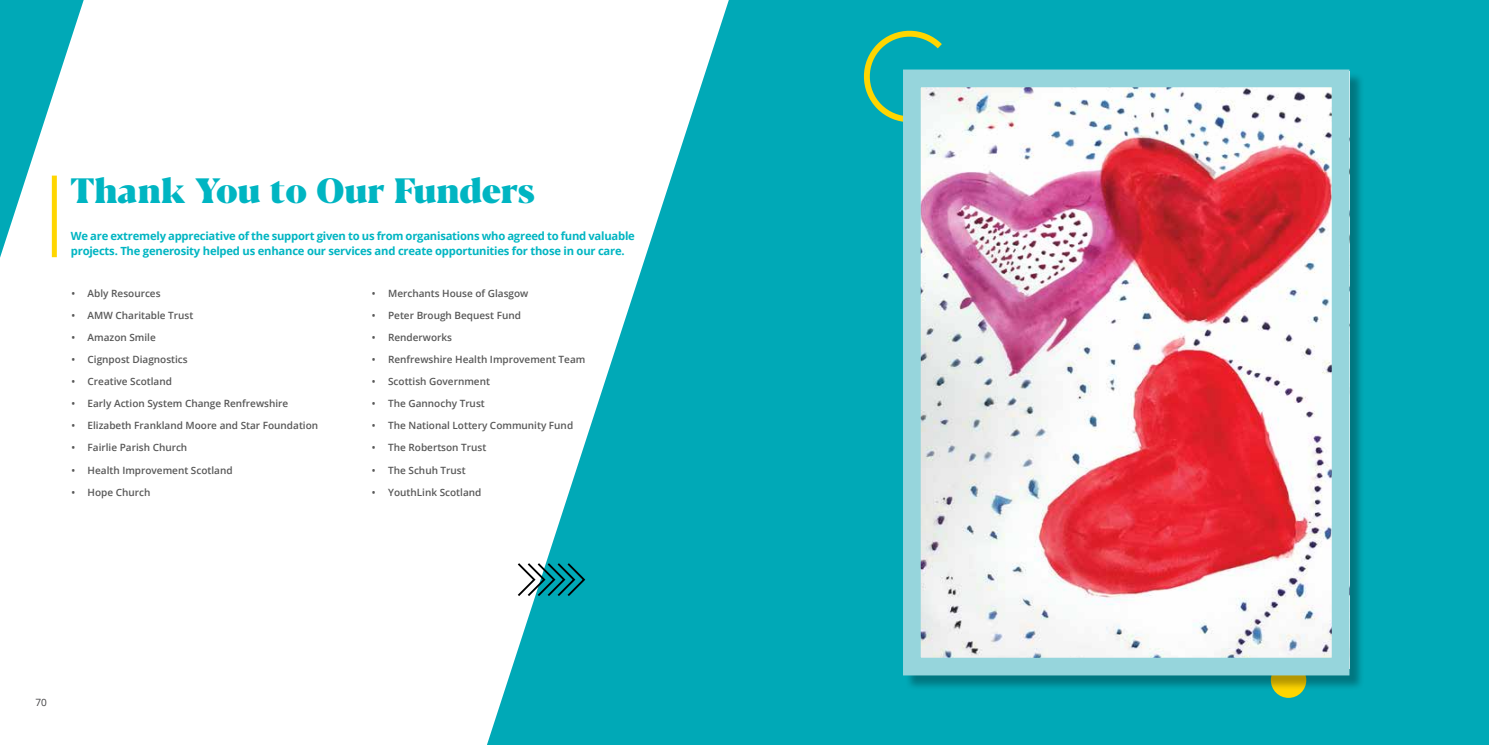
<style>
.page{position:relative;width:1489px;height:745px;background:#fff}
.page>*{position:absolute;margin:0;border:0;box-sizing:border-box;transform-origin:0 0}
.t1{font:800 35px "Blacker Display";color:#00b5c2}
.t2{font:700 11.25px/15px "Open Sans";letter-spacing:-.02em;color:#00b5c2}
.t3{font:600 10px "Open Sans";color:#575757}
.t4{font:10px "Open Sans";color:#414042}
</style>
<div class="page">
<svg style="left:0;top:0;width:84px;height:257px"></svg>
<div style="left:744px;top:0;width:744px;height:744px;background:#00a9b7"></div>
<div style="left:1270px;top:662px;width:36px;height:35px;background:#ffd600;border-radius:50%"></div>
<svg style="left:863px;top:30px;width:79px;height:92px"></svg>
<div style="left:904px;top:71px;width:460px;height:619px;background:#000;opacity:.3"></div>
<img style="left:922px;top:88px;width:408px;height:568px">
<div style="left:903px;top:69px;width:446px;height:606px;border:18px solid #96d5dc"></div>
<svg style="left:487px;top:0;width:257px;height:744px;fill:#00a9b7"></svg>
<svg style="left:516px;top:561px;width:70px;height:36px"></svg>
<h1 class="t1" style="left:71px;top:169px;width:465px">Thank You to Our Funders</h1>
<p class="t2" style="left:71px;top:228px;width:565px">We are extremely appreciative of the support given to us from organisations who agreed to fund valuable projects. The generosity helped us enhance our services and create opportunities for those in our care.</p>
<p class="t3" style="left:71px;top:286px;width:91px">• Ably Resources</p>
<p class="t3" style="left:71px;top:308px;width:123px">• AMW Charitable Trust</p>
<p class="t3" style="left:71px;top:330px;width:86px">• Amazon Smile</p>
<p class="t3" style="left:71px;top:352px;width:118px">• Cignpost Diagnostics</p>
<p class="t3" style="left:71px;top:374px;width:102px">• Creative Scotland</p>
<p class="t3" style="left:71px;top:396px;width:218px">• Early Action System Change Renfrewshire</p>
<p class="t3" style="left:71px;top:418px;width:248px">• Elizabeth Frankland Moore and Star Foundation</p>
<p class="t3" style="left:71px;top:440px;width:117px">• Fairlie Parish Church</p>
<p class="t3" style="left:71px;top:462px;width:163px">• Health Improvement Scotland</p>
<p class="t3" style="left:71px;top:485px;width:81px">• Hope Church</p>
<p class="t3" style="left:372px;top:286px;width:158px">• Merchants House of Glasgow</p>
<p class="t3" style="left:372px;top:308px;width:150px">• Peter Brough Bequest Fund</p>
<p class="t3" style="left:372px;top:330px;width:82px">• Renderworks</p>
<p class="t3" style="left:372px;top:352px;width:215px">• Renfrewshire Health Improvement Team</p>
<p class="t3" style="left:372px;top:374px;width:120px">• Scottish Government</p>
<p class="t3" style="left:372px;top:396px;width:114px">• The Gannochy Trust</p>
<p class="t3" style="left:372px;top:418px;width:203px">• The National Lottery Community Fund</p>
<p class="t3" style="left:372px;top:440px;width:116px">• The Robertson Trust</p>
<p class="t3" style="left:372px;top:463px;width:95px">• The Schuh Trust</p>
<p class="t3" style="left:372px;top:485px;width:111px">• YouthLink Scotland</p>
<p class="t4" style="left:35px;top:694px;width:13px">70</p>
</div>
